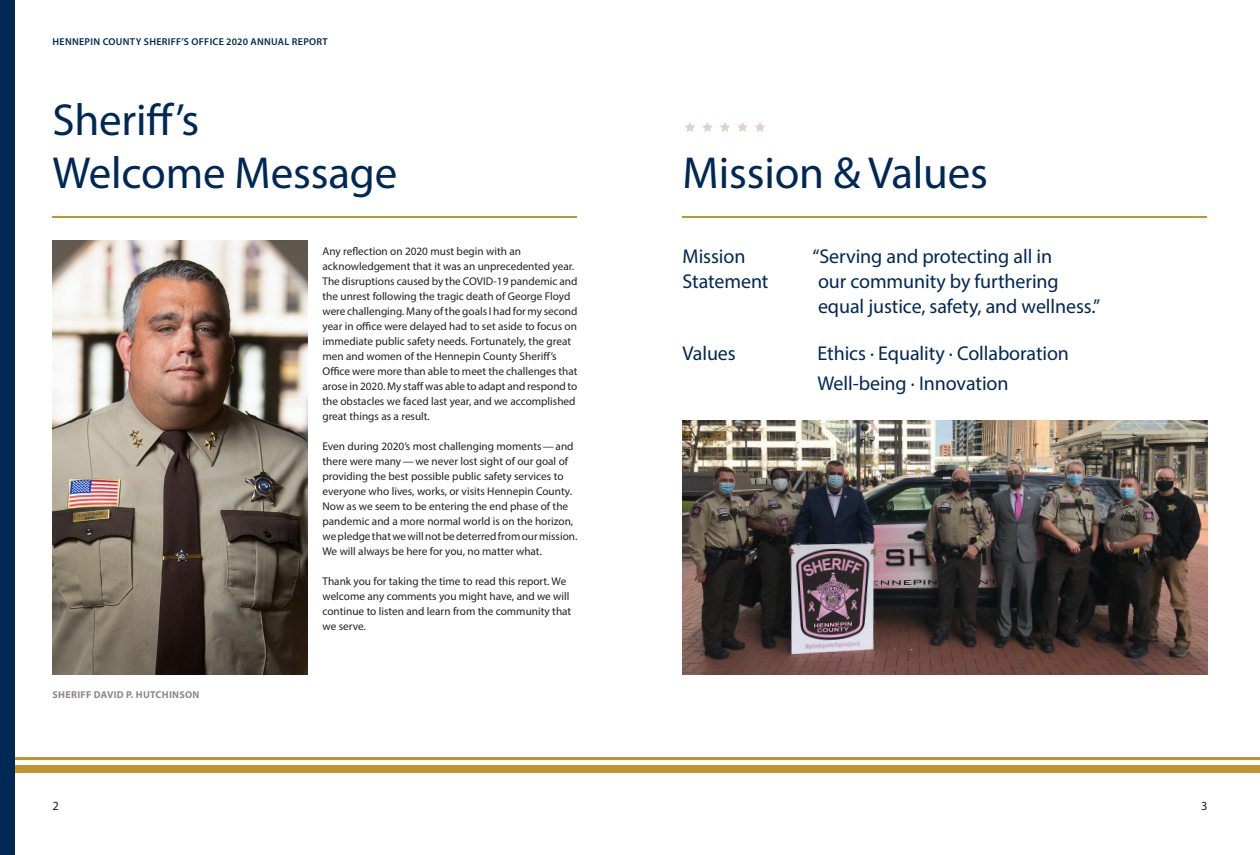
<style>
.page{position:relative;width:1260px;height:855px;background:#fff}
.page>*{position:absolute;margin:0;border:0;box-sizing:border-box;transform-origin:0 0}
.Intro_Large_Text{font:45px/52.5px "Myriad Pro";letter-spacing:-.005em;color:#002855}
.Subhead{font:20px/25px "Myriad Pro";letter-spacing:-.005em;color:#002855}
.Footer_Text{font:12.5px "Myriad Pro";color:#231f20}
.Body{font:11.25px/15px "Myriad Pro";color:#231f20}
.Running_Head{font:600 10px "Myriad Pro";letter-spacing:.03em;color:#002855}
.t1{font:700 10px "Myriad Pro";letter-spacing:.03em;color:#918883}
</style>
<div class="page">
<img style="left:52px;top:240px;width:255px;height:435px">
<div style="left:0;top:765px;width:1260px;height:7px;background:#c3932f"></div>
<hr style="left:0;top:758px;width:1260px;height:2px;background:#c3932f">
<div style="left:0;top:0;width:15px;height:855px;background:#002855"></div>
<hr style="left:52px;top:217px;width:525px;height:1px;background:#c3932f">
<hr style="left:682px;top:217px;width:525px;height:1px;background:#c3932f">
<img style="left:682px;top:420px;width:525px;height:255px">
<svg style="left:685px;top:122px;width:10px;height:10px"></svg>
<svg style="left:702px;top:122px;width:11px;height:10px"></svg>
<svg style="left:720px;top:122px;width:10px;height:10px"></svg>
<svg style="left:737px;top:122px;width:11px;height:10px"></svg>
<svg style="left:755px;top:122px;width:10px;height:10px"></svg>
<p class="Running_Head" style="left:53px;top:35px;width:277px">HENNEPIN COUNTY SHERIFF’S OFFICE 2020 ANNUAL REPORT</p>
<p class="Intro_Large_Text" style="left:52px;top:93px;width:346px">Sheriff’s<br>Welcome Message</p>
<h2 class="t1" style="left:53px;top:688px;width:148px">SHERIFF DAVID P. HUTCHINSON</h2>
<p class="Body" style="left:322px;top:244px;width:257px">Any reflection on 2020 must begin with an acknowledgement that it was an unprecedented year.<br>The disruptions caused by the COVID-19 pandemic and the unrest following the tragic death of George Floyd were challenging. Many of the goals I had for my second year in office were delayed had to set aside to focus on immediate public safety needs. Fortunately, the great men and women of the Hennepin County Sheriff’s Office were more than able to meet the challenges that arose in 2020. My staff was able to adapt and respond to the obstacles we faced last year, and we accomplished great things as a result.</p>
<p class="Body" style="left:322px;top:439px;width:256px">Even during 2020’s most challenging moments—and there were many—we never lost sight of our goal of providing the best possible public safety services to everyone who lives, works, or visits Hennepin County.<br>Now as we seem to be entering the end phase of the pandemic and a more normal world is on the horizon, we pledge that we will not be deterred from our mission.<br>We will always be here for you, no matter what.</p>
<p class="Body" style="left:322px;top:574px;width:250px">Thank you for taking the time to read this report. We welcome any comments you might have, and we will continue to listen and learn from the community that we serve.</p>
<p class="Intro_Large_Text" style="left:682px;top:145px;width:307px">Mission &amp; Values</p>
<p class="Subhead" style="left:682px;top:243px;width:88px">Mission<br>Statement</p>
<p class="Subhead" style="left:812px;top:243px;width:289px">“Serving and protecting all in<br>our community by furthering equal justice, safety, and wellness.”</p>
<p class="Subhead" style="left:818px;top:340px;width:253px">Ethics · Equality · Collaboration</p>
<p class="Subhead" style="left:818px;top:370px;width:193px">Well-being · Innovation</p>
<p class="Subhead" style="left:682px;top:340px;width:55px">Values</p>
<p class="Footer_Text" style="left:52px;top:798px;width:8px">2</p>
<p class="Footer_Text" style="left:1201px;top:798px;width:8px">3</p>
</div>
